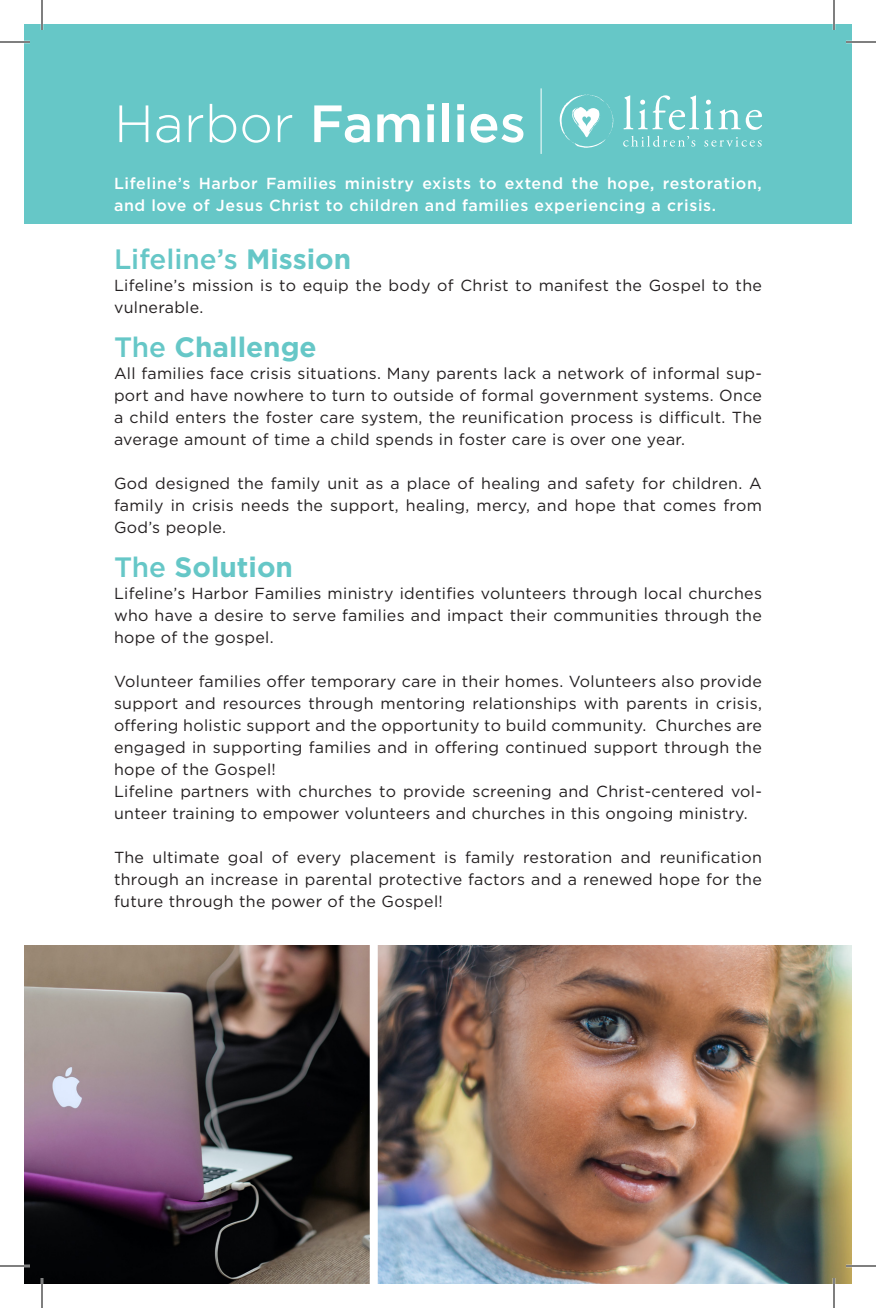
<style>
.page{position:relative;width:876px;height:1308px;background:#fff}
.page>*{position:absolute;margin:0;border:0;box-sizing:border-box;transform-origin:0 0}
.t1{font:500 52.4px "Gotham";color:#fff}
.t2{font:700 28px "Gotham";color:#66c7c7}
.t3{font:500 28px "Gotham";color:#66c7c7}
.t4{font:16px/22px "Gotham";letter-spacing:.02em;color:#231f20;text-align:justify}
.t5{font:500 16px/22px "Gotham";letter-spacing:.04em;color:#fff}
.s1{font-weight:300}
.s2{font-weight:700}
.s3{font-weight:500}
</style>
<div class="page">
<div style="left:24px;top:24px;width:828px;height:199px;background:#66c7c7"></div>
<svg style="left:623px;top:95px;width:139px;height:35px"></svg>
<svg style="left:623px;top:136px;width:72px;height:11px"></svg>
<svg style="left:704px;top:137px;width:58px;height:10px"></svg>
<svg style="left:559px;top:95px;width:55px;height:53px"></svg>
<hr style="left:541px;top:88px;width:1px;height:66px;background:#fff">
<img style="left:24px;top:945px;width:828px;height:339px">
<div style="left:370px;top:930px;width:8px;height:354px;background:#fff"></div>
<hr style="left:0;top:41px;width:30px;height:2px;background:#fff">
<hr style="left:846px;top:41px;width:30px;height:2px;background:#fff">
<hr style="left:0;top:1265px;width:30px;height:2px;background:#fff">
<hr style="left:846px;top:1265px;width:30px;height:2px;background:#fff">
<hr style="left:41px;top:0;width:2px;height:30px;background:#fff">
<hr style="left:41px;top:1278px;width:2px;height:30px;background:#fff">
<hr style="left:833px;top:0;width:2px;height:30px;background:#fff">
<hr style="left:833px;top:1278px;width:2px;height:30px;background:#fff">
<hr style="left:0;top:42px;width:30px;height:1px;background:#000">
<hr style="left:846px;top:42px;width:30px;height:1px;background:#000">
<hr style="left:0;top:1266px;width:30px;height:1px;background:#000">
<hr style="left:846px;top:1266px;width:30px;height:1px;background:#000">
<hr style="left:42px;top:0;width:1px;height:30px;background:#000">
<hr style="left:42px;top:1278px;width:1px;height:30px;background:#000">
<hr style="left:834px;top:0;width:1px;height:30px;background:#000">
<hr style="left:834px;top:1278px;width:1px;height:30px;background:#000">
<p class="t1" style="left:114px;top:89px;width:413px"><span class="s1">Harbor</span> Families</p>
<p class="t5" style="left:114px;top:172px;width:649px">Lifeline’s Harbor Families ministry exists to extend the hope, restoration, and love of Jesus Christ to children and families experiencing a crisis.</p>
<p class="t3" style="left:114px;top:241px;width:239px">Lifeline’s <span class="s2">Mission</span></p>
<p class="t4" style="left:114px;top:274px;width:650px">Lifeline’s mission is to equip the body of Christ to manifest the Gospel to the vulnerable.</p>
<p class="t2" style="left:114px;top:329px;width:204px"><span class="s3">The</span> Challenge</p>
<p class="t4" style="left:114px;top:362px;width:650px">All families face crisis situations. Many parents lack a network of informal sup&shy;port and have nowhere to turn to outside of formal government systems. Once a child enters the foster care system, the reunification process is difficult. The average amount of time a child spends in foster care is over one year.</p>
<p class="t4" style="left:114px;top:472px;width:649px">God designed the family unit as a place of healing and safety for children. A family in crisis needs the support, healing, mercy, and hope that comes from God’s people.</p>
<p class="t2" style="left:114px;top:549px;width:181px"><span class="s3">The</span> Solution</p>
<p class="t4" style="left:114px;top:582px;width:650px">Lifeline’s Harbor Families ministry identifies volunteers through local churches who have a desire to serve families and impact their communities through the hope of the gospel.</p>
<p class="t4" style="left:114px;top:670px;width:650px">Volunteer families offer temporary care in their homes. Volunteers also provide support and resources through mentoring relationships with parents in crisis, offering holistic support and the opportunity to build community. Churches are engaged in supporting families and in offering continued support through the hope of the Gospel!</p>
<p class="t4" style="left:114px;top:780px;width:650px">Lifeline partners with churches to provide screening and Christ-centered vol&shy;unteer training to empower volunteers and churches in this ongoing ministry.</p>
<p class="t4" style="left:114px;top:846px;width:650px">The ultimate goal of every placement is family restoration and reunification through an increase in parental protective factors and a renewed hope for the future through the power of the Gospel!</p>
</div>
